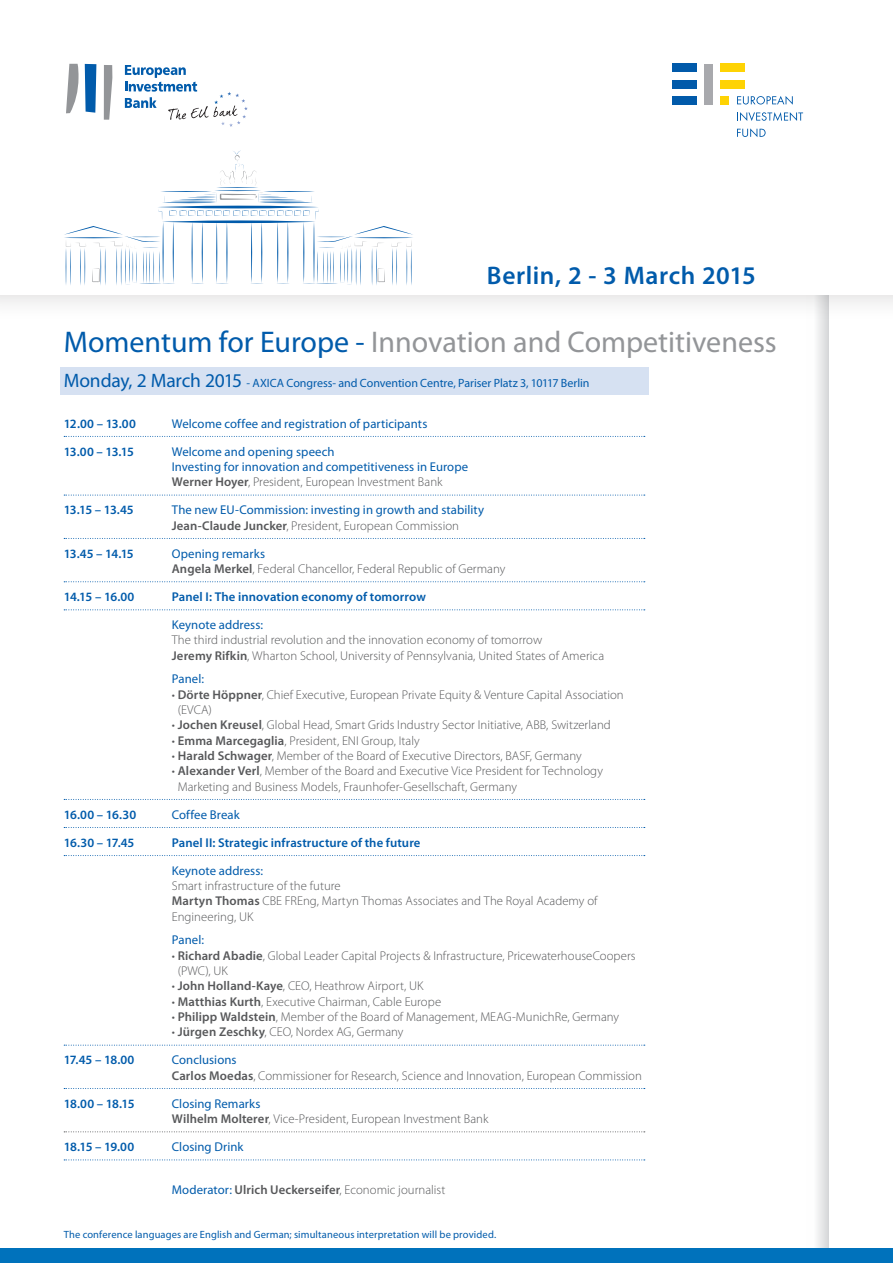
<style>
.page{position:relative;width:893px;height:1263px;background:#fff}
.page>*{position:absolute;margin:0;border:0;box-sizing:border-box;transform-origin:0 0}
.t1{font:30px "Myriad Pro";color:#939598}
.t2{font:600 25.5px "Myriad Pro";letter-spacing:.02em;color:#015bab}
.t3{font:300 12.75px/15.3px "Myriad Pro";letter-spacing:.005em;color:#57585a}
.t4{font:12.75px/15.3px "Myriad Pro";letter-spacing:.005em;color:#015bab}
.t5{font:600 12.75px "Myriad Pro";letter-spacing:.005em;color:#015bab}
.t6{font:12px "Myriad Pro";letter-spacing:-.005em;color:#015bab}
.t7{font:10.5px "Myriad Pro";letter-spacing:.01em;color:#015bab}
.s1{color:#015bab}
.s2{font-size:19.5px}
.s3{font-weight:600;color:#57585a}
.s4{font-weight:300;color:#57585a}
.s5{font-weight:400;color:#015bab}
.s6{font-weight:600}
</style>
<div class="page">
<svg style="left:806px;top:323px;width:23px;height:926px"></svg>
<div style="left:0;top:0;width:893px;height:323px;background:#231f20;opacity:.2"></div>
<div style="left:0;top:0;width:893px;height:294px;background:#fff"></div>
<div style="left:60px;top:367px;width:588px;height:27px;background:#d6e1f2"></div>
<svg style="left:64px;top:436px;width:581px;height:1px"></svg>
<svg style="left:64px;top:495px;width:581px;height:1px"></svg>
<svg style="left:64px;top:538px;width:581px;height:1px"></svg>
<svg style="left:64px;top:581px;width:581px;height:1px"></svg>
<svg style="left:64px;top:609px;width:581px;height:1px"></svg>
<svg style="left:64px;top:799px;width:581px;height:1px"></svg>
<svg style="left:64px;top:827px;width:581px;height:1px"></svg>
<svg style="left:64px;top:855px;width:581px;height:1px"></svg>
<svg style="left:64px;top:1045px;width:581px;height:1px"></svg>
<svg style="left:64px;top:1088px;width:581px;height:1px"></svg>
<svg style="left:64px;top:1131px;width:581px;height:1px"></svg>
<svg style="left:64px;top:1159px;width:581px;height:1px"></svg>
<div style="left:0;top:1249px;width:893px;height:14px;background:#0072bc"></div>
<svg style="left:66px;top:64px;width:13px;height:49px"></svg>
<svg style="left:85px;top:64px;width:11px;height:49px"></svg>
<svg style="left:104px;top:65px;width:8px;height:55px"></svg>
<svg style="left:125px;top:65px;width:123px;height:62px"></svg>
<div style="left:672px;top:64px;width:24px;height:8px;background:#015aaa"></div>
<div style="left:705px;top:64px;width:8px;height:40px;background:#a8a9ad"></div>
<div style="left:721px;top:96px;width:8px;height:8px;background:#fed304"></div>
<div style="left:672px;top:80px;width:24px;height:8px;background:#015aaa"></div>
<div style="left:721px;top:64px;width:24px;height:8px;background:#fed304"></div>
<div style="left:721px;top:80px;width:24px;height:8px;background:#fed304"></div>
<div style="left:672px;top:96px;width:24px;height:8px;background:#015aaa"></div>
<svg style="left:737px;top:96px;width:56px;height:9px"></svg>
<svg style="left:737px;top:112px;width:66px;height:9px"></svg>
<svg style="left:737px;top:128px;width:29px;height:9px"></svg>
<hr style="left:157px;top:206px;width:162px;height:2px;background:#015bab;border-radius:50%">
<svg style="left:158px;top:209px;width:5px;height:11px"></svg>
<hr style="left:162px;top:220px;width:154px;height:3px;background:#015bab;border-radius:50%">
<hr style="left:251px;top:222px;width:1px;height:61px;background:#015bab;border-radius:50%">
<hr style="left:261px;top:222px;width:1px;height:61px;background:#015bab;border-radius:50%">
<svg style="left:251px;top:283px;width:12px;height:1px"></svg>
<hr style="left:303px;top:222px;width:1px;height:61px;background:#015bab;border-radius:50%">
<hr style="left:313px;top:222px;width:1px;height:61px;background:#015bab;border-radius:50%">
<hr style="left:277px;top:222px;width:1px;height:61px;background:#015bab;border-radius:50%">
<hr style="left:287px;top:222px;width:1px;height:61px;background:#015bab;border-radius:50%">
<svg style="left:277px;top:283px;width:12px;height:1px"></svg>
<hr style="left:216px;top:222px;width:1px;height:61px;background:#015bab;border-radius:50%">
<hr style="left:226px;top:222px;width:1px;height:61px;background:#015bab;border-radius:50%">
<svg style="left:216px;top:283px;width:12px;height:1px"></svg>
<hr style="left:192px;top:222px;width:1px;height:61px;background:#015bab;border-radius:50%">
<hr style="left:202px;top:222px;width:1px;height:61px;background:#015bab;border-radius:50%">
<svg style="left:191px;top:283px;width:13px;height:1px"></svg>
<hr style="left:163px;top:222px;width:1px;height:61px;background:#015bab;border-radius:50%">
<hr style="left:173px;top:222px;width:1px;height:61px;background:#015bab;border-radius:50%">
<hr style="left:160px;top:191px;width:52px;height:1px;background:#015bab;border-radius:50%">
<hr style="left:170px;top:201px;width:46px;height:1px;background:#015bab;border-radius:50%">
<hr style="left:162px;top:202px;width:54px;height:1px;background:#015bab;border-radius:50%">
<hr style="left:263px;top:191px;width:52px;height:1px;background:#015bab;border-radius:50%">
<hr style="left:259px;top:201px;width:46px;height:1px;background:#015bab;border-radius:50%">
<hr style="left:259px;top:202px;width:54px;height:1px;background:#015bab;border-radius:50%">
<svg style="left:169px;top:209px;width:150px;height:11px"></svg>
<svg style="left:179px;top:150px;width:118px;height:53px"></svg>
<svg style="left:64px;top:226px;width:111px;height:59px"></svg>
<svg style="left:303px;top:226px;width:110px;height:59px"></svg>
<h2 class="t2" style="left:487px;top:261px;width:270px">Berlin, 2 - 3 March 2015</h2>
<h1 class="t1" style="left:64px;top:325px;width:714px"><span class="s1">Momentum for Europe -</span> Innovation and Competitiveness</h1>
<p class="t6" style="left:64px;top:376px;width:527px"><span class="s2">Monday, 2 March 2015</span> - AXICA Congress- and Convention Centre, Pariser Platz 3, 10117 Berlin</p>
<p class="t5" style="left:64px;top:416px;width:74px">12.00 – 13.00</p>
<p class="t4" style="left:172px;top:416px;width:257px">Welcome coffee and registration of participants</p>
<p class="t5" style="left:64px;top:444px;width:72px">13.00 – 13.15</p>
<p class="t4" style="left:172px;top:444px;width:298px">Welcome and opening speech<br>Investing for innovation and competitiveness in Europe<br><span class="s3">Werner Hoyer</span><span class="s4">, President, European Investment Bank</span></p>
<p class="t5" style="left:64px;top:503px;width:71px">13.15 – 13.45</p>
<p class="t4" style="left:172px;top:503px;width:314px">The new EU-Commission: investing in growth and stability<br><span class="s3">Jean-Claude Juncker</span><span class="s4">, President, European Commission</span></p>
<p class="t5" style="left:64px;top:546px;width:72px">13.45 – 14.15</p>
<p class="t3" style="left:172px;top:546px;width:335px"><span class="s5">Opening remarks<br></span><span class="s6">Angela Merkel</span>, Federal Chancellor, Federal Republic of Germany</p>
<p class="t5" style="left:64px;top:590px;width:72px">14.15 – 16.00</p>
<p class="t5" style="left:172px;top:590px;width:256px">Panel I: The innovation economy of tomorrow</p>
<p class="t4" style="left:172px;top:617px;width:93px">Keynote address:</p>
<p class="t3" style="left:172px;top:633px;width:434px">The third industrial revolution and the innovation economy of tomorrow<br><span class="s6">Jeremy Rifkin</span>, Wharton School, University of Pennsylvania, United States of America</p>
<p class="t4" style="left:172px;top:672px;width:34px">Panel:</p>
<p class="t3" style="left:178px;top:687px;width:448px;text-indent:-6px">• <span class="s6">Dörte Höppner</span>, Chief Executive, European Private Equity &amp; Venture Capital Association (EVCA)</p>
<p class="t3" style="left:172px;top:718px;width:441px">• <span class="s6">Jochen Kreusel</span>, Global Head, Smart Grids Industry Sector Initiative, ABB, Switzerland</p>
<p class="t3" style="left:172px;top:733px;width:249px">• <span class="s6">Emma Marcegaglia</span>, President, ENI Group, Italy</p>
<p class="t3" style="left:172px;top:748px;width:411px">• <span class="s6">Harald Schwager</span>, Member of the Board of Executive Directors, BASF, Germany</p>
<p class="t3" style="left:178px;top:763px;width:427px;text-indent:-6px">• <span class="s6">Alexander Verl</span>, Member of the Board and Executive Vice President for Technology<br>Marketing and Business Models, Fraunhofer-Gesellschaft, Germany</p>
<p class="t5" style="left:64px;top:807px;width:74px">16.00 – 16.30</p>
<p class="t4" style="left:172px;top:807px;width:69px">Coffee Break</p>
<p class="t5" style="left:64px;top:835px;width:72px">16.30 – 17.45</p>
<p class="t5" style="left:172px;top:835px;width:250px">Panel II: Strategic infrastructure of the future</p>
<p class="t4" style="left:172px;top:863px;width:93px">Keynote address:</p>
<p class="t3" style="left:172px;top:878px;width:427px">Smart infrastructure of the future<br><span class="s6">Martyn Thomas</span> CBE FREng, Martyn Thomas Associates and The Royal Academy of<br>Engineering, UK</p>
<p class="t4" style="left:172px;top:933px;width:34px">Panel:</p>
<p class="t3" style="left:178px;top:948px;width:459px;text-indent:-6px">• <span class="s6">Richard Abadie</span>, Global Leader Capital Projects &amp; Infrastructure, PricewaterhouseCoopers (PWC), UK</p>
<p class="t3" style="left:172px;top:979px;width:253px">• <span class="s6">John Holland-Kaye</span>, CEO, Heathrow Airport, UK</p>
<p class="t3" style="left:172px;top:994px;width:271px">• <span class="s6">Matthias Kurth</span>, Executive Chairman, Cable Europe</p>
<p class="t3" style="left:172px;top:1009px;width:449px">• <span class="s6">Philipp Waldstein</span>, Member of the Board of Management, MEAG-MunichRe, Germany</p>
<p class="t3" style="left:172px;top:1024px;width:233px">• <span class="s6">Jürgen Zeschky</span>, CEO, Nordex AG, Germany</p>
<p class="t5" style="left:64px;top:1053px;width:72px">17.45 – 18.00</p>
<p class="t3" style="left:172px;top:1052px;width:472px"><span class="s5">Conclusions<br></span><span class="s6">Carlos Moedas</span>, Commissioner for Research, Science and Innovation, European Commission</p>
<p class="t5" style="left:64px;top:1096px;width:72px">18.00 – 18.15</p>
<p class="t3" style="left:172px;top:1096px;width:318px"><span class="s5">Closing Remarks<br></span><span class="s6">Wilhelm Molterer</span>, Vice-President, European Investment Bank</p>
<p class="t5" style="left:64px;top:1140px;width:72px">18.15 – 19.00</p>
<p class="t4" style="left:172px;top:1139px;width:73px">Closing Drink</p>
<p class="t3" style="left:172px;top:1183px;width:275px"><span class="s5">Moderator:</span> <span class="s6">Ulrich Ueckerseifer</span>, Economic journalist</p>
<p class="t7" style="left:64px;top:1229px;width:434px">The conference languages are English and German; simultaneous interpretation will be provided.</p>
</div>
